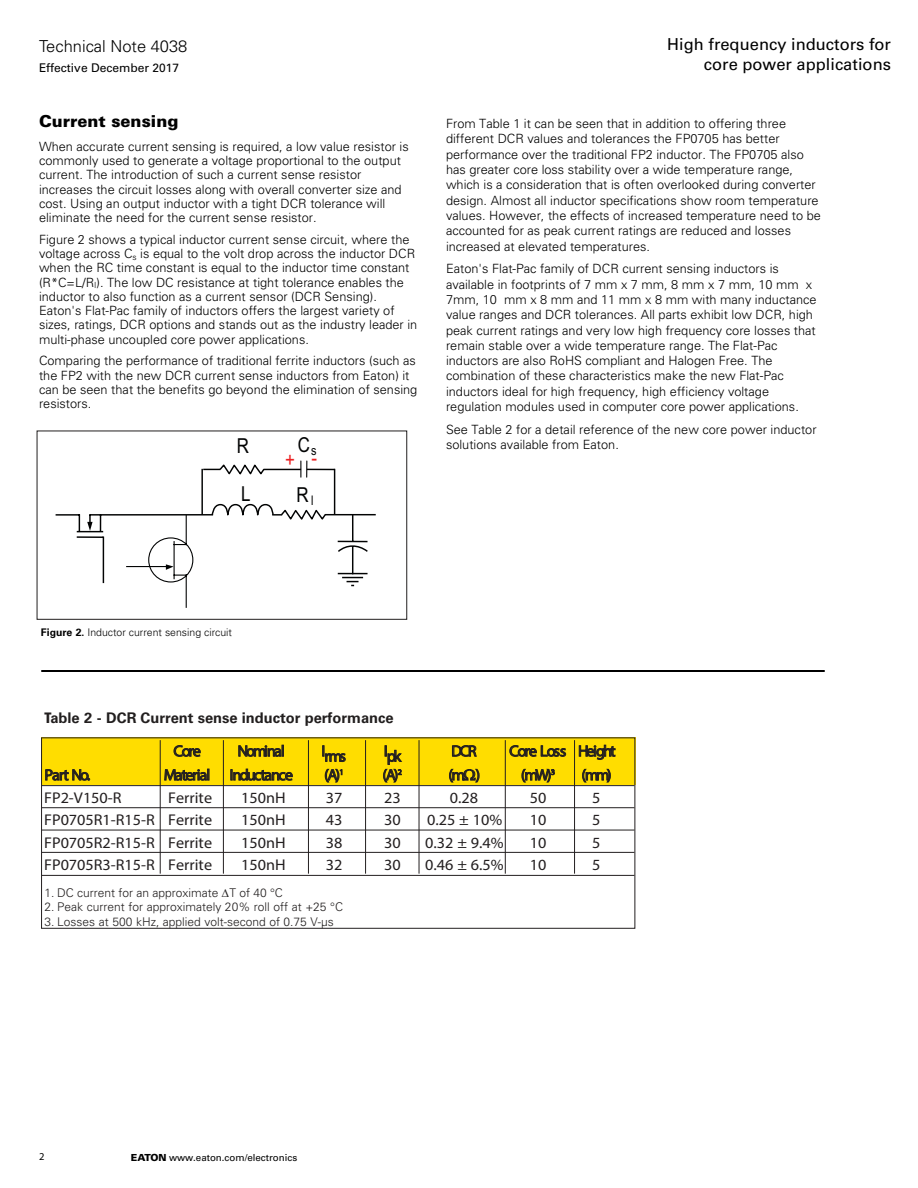
<style>
.page{position:relative;width:918px;height:1188px;background:#fff}
.page>*{position:absolute;margin:0;border:0;box-sizing:border-box;transform-origin:0 0}
.t1{font:20.55px "Arial Narrow";color:#020303}
.t2{font:20.55px "Arial Narrow";color:#ec2123}
.t3{font:16.5px/19.8px "Univers LT Std";color:#000;text-align:right}
.t4{font:300 16.5px "Univers";color:#000}
.t5{font:900 16.5px "Univers";color:#000}
.t6{font:300 condensed 15.6px "Helvetica Neue";color:#231f20;scale:1.04 1}
.t7{font:300 condensed 15.6px "Helvetica Neue";letter-spacing:-.07em;color:#231f20;scale:1.04 1}
.t8{font:300 condensed 15.6px "Helvetica Neue";letter-spacing:-.08em;color:#231f20;scale:1.04 1}
.t9{font:300 condensed 15.6px "Helvetica Neue";letter-spacing:-.12em;color:#231f20;scale:1.04 1}
.t10{font:700 14.7px "Univers";color:#221f1f}
.t11{font:300 12.75px/15.3px "Univers";color:#000}
.t12{font:300 12px "Univers";color:#221f1f}
.t13{font:12px "Univers LT Std";color:#000}
.t14{font:300 10.5px "Univers";color:#000}
.t15{font:10.5px "Myriad Pro";color:#000}
.t16{font:9.75px "Univers LT Std";color:#000}
.s1{font-weight:700}
.s2{font-family:"Helvetica Neue";font-weight:800;font-stretch:condensed}
.s3{font-family:"Univers";font-weight:900}
</style>
<div class="page">
<svg style="left:56px;top:461px;width:320px;height:147px"></svg>
<hr style="left:127px;top:566px;width:40px;height:1px;background:#020303">
<div style="left:37px;top:431px;width:370px;height:189px;border:1px solid #221f1f"></div>
<hr style="left:42px;top:670px;width:783px;height:2px;background:#000">
<div style="left:41px;top:737px;width:594px;height:48px;background:#fd0"></div>
<svg style="left:452px;top:745px;width:25px;height:12px"></svg>
<div style="left:41px;top:737px;width:594px;height:192px;border:1px solid #231f20"></div>
<hr style="left:574px;top:740px;width:1px;height:134px;background:#231f20">
<hr style="left:505px;top:740px;width:1px;height:134px;background:#231f20">
<hr style="left:419px;top:740px;width:1px;height:134px;background:#231f20">
<hr style="left:365px;top:740px;width:1px;height:134px;background:#231f20">
<hr style="left:308px;top:740px;width:1px;height:134px;background:#231f20">
<hr style="left:223px;top:740px;width:1px;height:134px;background:#231f20">
<hr style="left:160px;top:740px;width:1px;height:134px;background:#231f20">
<hr style="left:42px;top:785px;width:592px;height:1px;background:#231f20">
<hr style="left:42px;top:807px;width:592px;height:1px;background:#231f20">
<hr style="left:42px;top:830px;width:592px;height:1px;background:#231f20">
<hr style="left:42px;top:852px;width:592px;height:1px;background:#231f20">
<hr style="left:42px;top:875px;width:592px;height:1px;background:#231f20">
<svg style="left:45px;top:769px;width:45px;height:12px"></svg>
<svg style="left:174px;top:745px;width:27px;height:12px"></svg>
<svg style="left:164px;top:769px;width:45px;height:12px"></svg>
<svg style="left:238px;top:745px;width:46px;height:12px"></svg>
<svg style="left:231px;top:769px;width:62px;height:12px"></svg>
<svg style="left:325px;top:769px;width:17px;height:14px"></svg>
<svg style="left:322px;top:746px;width:24px;height:16px"></svg>
<svg style="left:383px;top:746px;width:19px;height:37px"></svg>
<svg style="left:522px;top:769px;width:33px;height:14px"></svg>
<svg style="left:509px;top:745px;width:57px;height:12px"></svg>
<svg style="left:582px;top:769px;width:29px;height:14px"></svg>
<svg style="left:579px;top:745px;width:37px;height:15px"></svg>
<svg style="left:449px;top:769px;width:31px;height:14px"></svg>
<p class="t4" style="left:39px;top:37px;width:150px">Technical Note 4038</p>
<p class="t13" style="left:39px;top:60px;width:142px">Effective December 2017</p>
<p class="t5" style="left:39px;top:110px;width:141px">Current sensing</p>
<p class="t11" style="left:39px;top:139px;width:371px;line-height:14.2px">When accurate current sensing is required, a low value resistor is commonly used to generate a voltage proportional to the output current. The introduction of such a current sense resistor increases the circuit losses along with overall converter size and cost. Using an output inductor with a tight DCR tolerance will eliminate the need for the current sense resistor.</p>
<p class="t11" style="left:39px;top:232px;width:380px;line-height:14.2px">Figure 2 shows a typical inductor current sense circuit, where the voltage across C<sub>s</sub> is equal to the volt drop across the inductor DCR when the RC time constant is equal to the inductor time constant (R*C=L/R<sub>I</sub>). The low DC resistance at tight tolerance enables the inductor to also function as a current sensor (DCR Sensing).<br>Eaton's Flat-Pac family of inductors offers the largest variety of sizes, ratings, DCR options and stands out as the industry leader in multi-phase uncoupled core power applications.</p>
<p class="t11" style="left:39px;top:354px;width:380px;line-height:14.2px">Comparing the performance of traditional ferrite inductors (such as the FP2 with the new DCR current sense inductors from Eaton) it can be seen that the benefits go beyond the elimination of sensing resistors.</p>
<h1 class="t1" style="left:237px;top:434px;width:14px">R</h1>
<h1 class="t1" style="left:241px;top:482px;width:11px">L</h1>
<h1 class="t1" style="left:296px;top:483px;width:19px">R<sub>l</sub></h1>
<h1 class="t1" style="left:298px;top:433px;width:20px">C<sub>s</sub></h1>
<h1 class="t2" style="left:312px;top:446px;width:7px">-</h1>
<h1 class="t2" style="left:285px;top:448px;width:11px">+</h1>
<p class="t3" style="left:667px;top:34px;width:225px">High frequency inductors for core power applications</p>
<p class="t11" style="left:446px;top:116px;width:376px">From Table 1 it can be seen that in addition to offering three different DCR values and tolerances the FP0705 has better performance over the traditional FP2 inductor. The FP0705 also has greater core loss stability over a wide temperature range, which is a consideration that is often overlooked during converter design. Almost all inductor specifications show room temperature values. However, the effects of increased temperature need to be accounted for as peak current ratings are reduced and losses increased at elevated temperatures.</p>
<p class="t11" style="left:446px;top:261px;width:372px">Eaton's Flat-Pac family of DCR current sensing inductors is available in footprints of 7 mm x 7 mm, 8 mm x 7 mm, 10 mm x 7mm, 10 mm x 8 mm and 11 mm x 8 mm with many inductance value ranges and DCR tolerances. All parts exhibit low DCR, high peak current ratings and very low high frequency core losses that remain stable over a wide temperature range. The Flat-Pac inductors are also RoHS compliant and Halogen Free. The combination of these characteristics make the new Flat-Pac inductors ideal for high frequency, high efficiency voltage regulation modules used in computer core power applications.</p>
<p class="t11" style="left:446px;top:422px;width:372px">See Table 2 for a detail reference of the new core power inductor solutions available from Eaton.</p>
<p class="t14" style="left:41px;top:626px;width:193px"><span class="s1">Figure 2.</span> Inductor current sensing circuit</p>
<p class="t10" style="left:44px;top:710px;width:351px"><span class="s2">T</span>able 2 - DCR Current sense inductor performance</p>
<p class="t6" style="left:173px;top:745px;width:28px">Core</p>
<p class="t9" style="left:238px;top:745px;width:47px">Nominal</p>
<p class="t6" style="left:321px;top:750px;width:25px">Irms</p>
<p class="t6" style="left:384px;top:750px;width:18px">Ipk</p>
<p class="t6" style="left:451px;top:745px;width:26px">DCR</p>
<p class="t8" style="left:509px;top:745px;width:104px">Core Loss Height</p>
<p class="t6" style="left:44px;top:769px;width:46px">Part No.</p>
<p class="t7" style="left:164px;top:769px;width:126px">Material Inductance</p>
<p class="t6" style="left:324px;top:769px;width:20px">(A)<sup>1</sup></p>
<p class="t6" style="left:383px;top:769px;width:20px">(A)<sup>2</sup></p>
<p class="t6" style="left:448px;top:769px;width:32px">(m )</p>
<p class="t6" style="left:521px;top:769px;width:34px">(mW)<sup>3</sup></p>
<p class="t6" style="left:582px;top:769px;width:30px">(mm)</p>
<p class="t6" style="left:44px;top:792px;width:76px">FP2-V150-R</p>
<p class="t6" style="left:168px;top:792px;width:44px">Ferrite</p>
<p class="t6" style="left:241px;top:792px;width:44px">150nH</p>
<p class="t6" style="left:326px;top:792px;width:17px">37</p>
<p class="t6" style="left:384px;top:792px;width:17px">23</p>
<p class="t6" style="left:450px;top:792px;width:29px">0.28</p>
<p class="t6" style="left:530px;top:792px;width:17px">50</p>
<p class="t6" style="left:592px;top:792px;width:9px">5</p>
<p class="t6" style="left:44px;top:814px;width:163px">FP0705R1-R15-R Ferrite</p>
<p class="t6" style="left:241px;top:814px;width:44px">150nH</p>
<p class="t6" style="left:326px;top:814px;width:17px">43</p>
<p class="t6" style="left:384px;top:814px;width:17px">30</p>
<p class="t6" style="left:427px;top:814px;width:74px">0.25 ± 10%</p>
<p class="t6" style="left:530px;top:814px;width:17px">10</p>
<p class="t6" style="left:592px;top:814px;width:9px">5</p>
<p class="t6" style="left:44px;top:837px;width:163px">FP0705R2-R15-R Ferrite</p>
<p class="t6" style="left:241px;top:837px;width:44px">150nH</p>
<p class="t6" style="left:326px;top:837px;width:17px">38</p>
<p class="t6" style="left:384px;top:837px;width:17px">30</p>
<p class="t6" style="left:425px;top:837px;width:77px">0.32 ± 9.4%</p>
<p class="t6" style="left:530px;top:837px;width:17px">10</p>
<p class="t6" style="left:592px;top:837px;width:9px">5</p>
<p class="t6" style="left:44px;top:859px;width:163px">FP0705R3-R15-R Ferrite</p>
<p class="t6" style="left:241px;top:859px;width:44px">150nH</p>
<p class="t6" style="left:326px;top:859px;width:17px">32</p>
<p class="t6" style="left:384px;top:859px;width:17px">30</p>
<p class="t6" style="left:425px;top:859px;width:77px">0.46 ± 6.5%</p>
<p class="t6" style="left:530px;top:859px;width:17px">10</p>
<p class="t6" style="left:592px;top:859px;width:9px">5</p>
<p class="t12" style="left:45px;top:885px;width:240px">1. DC current for an approximate ∆T of 40 °C</p>
<p class="t12" style="left:45px;top:900px;width:300px">2. Peak current for approximately 20% roll off at +25 °C</p>
<p class="t12" style="left:45px;top:914px;width:291px">3. Losses at 500 kHz, applied volt-second of 0.75 V-µs</p>
<p class="t15" style="left:39px;top:1151px;width:7px">2</p>
<p class="t16" style="left:131px;top:1152px;width:168px"><span class="s3">EATON</span> www.eaton.com/electronics</p>
</div>
